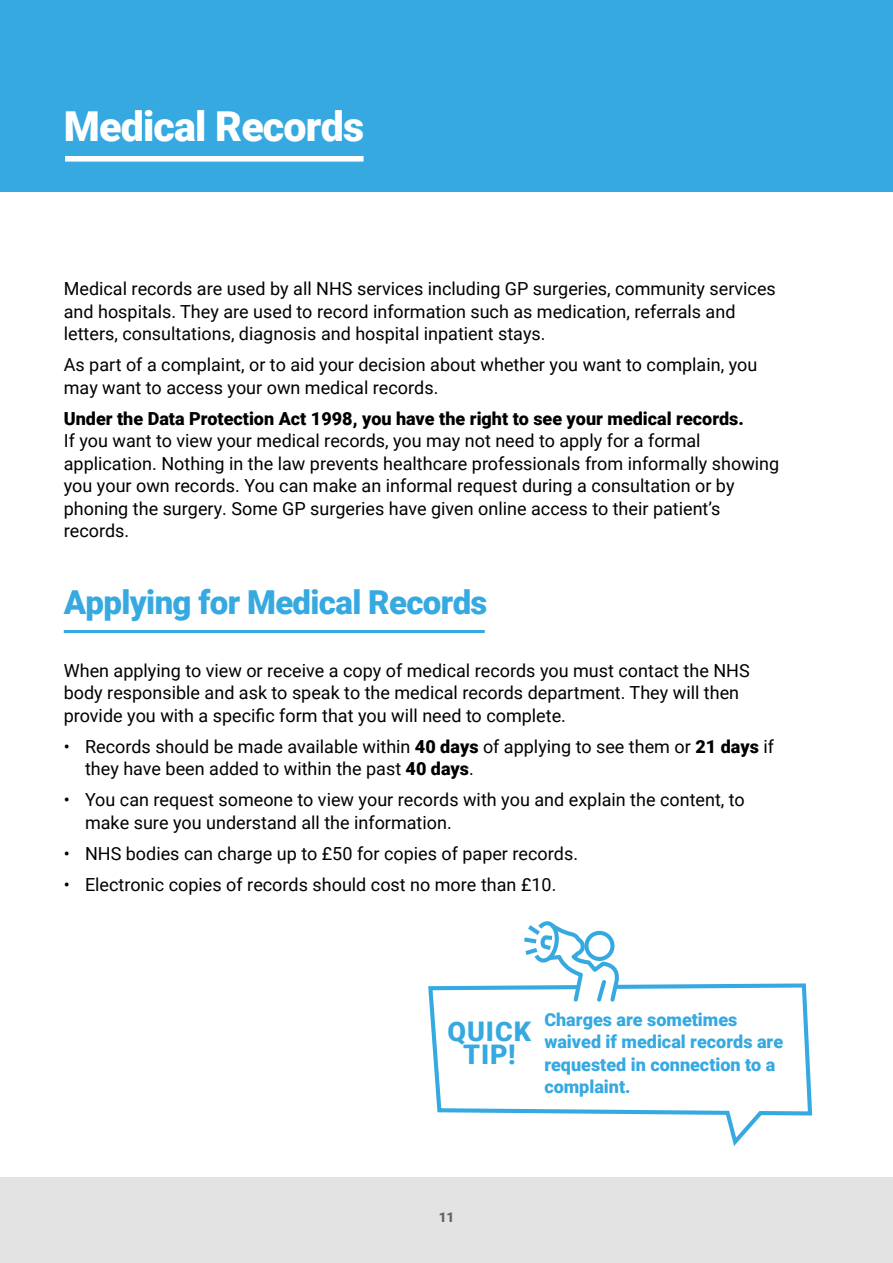
<style>
.page{position:relative;width:893px;height:1263px;background:#fff}
.page>*{position:absolute;margin:0;border:0;box-sizing:border-box;transform-origin:0 0}
.t1{font:900 41.25px "Roboto";letter-spacing:-.02em;color:#fff}
.t2{font:900 33px "Roboto";letter-spacing:-.02em;color:#36a9e1}
.t3{font:900 27px/22.5px "Roboto";letter-spacing:.035em;color:#36a9e1;text-align:center}
.t4{font:18px/22.5px "Roboto";color:#000}
.t5{font:900 18px/22.5px "Roboto";color:#36a9e1}
.t6{font:900 13.5px "Roboto";color:#646363}
.s1{font-weight:900}
</style>
<div class="page">
<div style="left:0;top:1178px;width:893px;height:85px;background:#e4e3e4"></div>
<div style="left:0;top:0;width:893px;height:191px;background:#36a9e1"></div>
<div style="left:65px;top:156px;width:299px;height:6px;background:#fff"></div>
<hr style="left:64px;top:630px;width:421px;height:3px;background:#36a9e1">
<svg style="left:428px;top:983px;width:385px;height:163px"></svg>
<svg style="left:520px;top:921px;width:101px;height:84px"></svg>
<p class="t1" style="left:64px;top:97px;width:302px">Medical Records</p>
<p class="t4" style="left:64px;top:277px;width:714px">Medical records are used by all NHS services including GP surgeries, community services and hospitals. They are used to record information such as medication, referrals and letters, consultations, diagnosis and hospital inpatient stays.</p>
<p class="t4" style="left:64px;top:353px;width:695px">As part of a complaint, or to aid your decision about whether you want to complain, you may want to access your own medical records.</p>
<p class="t4" style="left:64px;top:406px;width:717px"><span class="s1">Under the Data Protection Act 1998, you have the right to see your medical records.<br></span>If you want to view your medical records, you may not need to apply for a formal application. Nothing in the law prevents healthcare professionals from informally showing you your own records. You can make an informal request during a consultation or by phoning the surgery. Some GP surgeries have given online access to their patient’s records.</p>
<p class="t2" style="left:64px;top:580px;width:425px">Applying for Medical Records</p>
<p class="t4" style="left:64px;top:658px;width:687px">When applying to view or receive a copy of medical records you must contact the NHS body responsible and ask to speak to the medical records department. They will then provide you with a specific form that you will need to complete.</p>
<p class="t4" style="left:85px;top:734px;width:690px;text-indent:-21px">• Records should be made available within <span class="s1">40 days</span> of applying to see them or <span class="s1">21 days</span> if they have been added to within the past <span class="s1">40 days</span>.</p>
<p class="t4" style="left:85px;top:788px;width:661px;text-indent:-21px">• You can request someone to view your records with you and explain the content, to make sure you understand all the information.</p>
<p class="t4" style="left:64px;top:841px;width:516px">• NHS bodies can charge up to £50 for copies of paper records.</p>
<p class="t4" style="left:64px;top:872px;width:494px">• Electronic copies of records should cost no more than £10.</p>
<p class="t3" style="left:447px;top:1019px;width:85px">QUICK<br>TIP!</p>
<p class="t5" style="left:544px;top:1007px;width:240px">Charges are sometimes waived if medical records are requested in connection to a complaint.</p>
<p class="t6" style="left:439px;top:1207px;width:17px">11</p>
</div>
